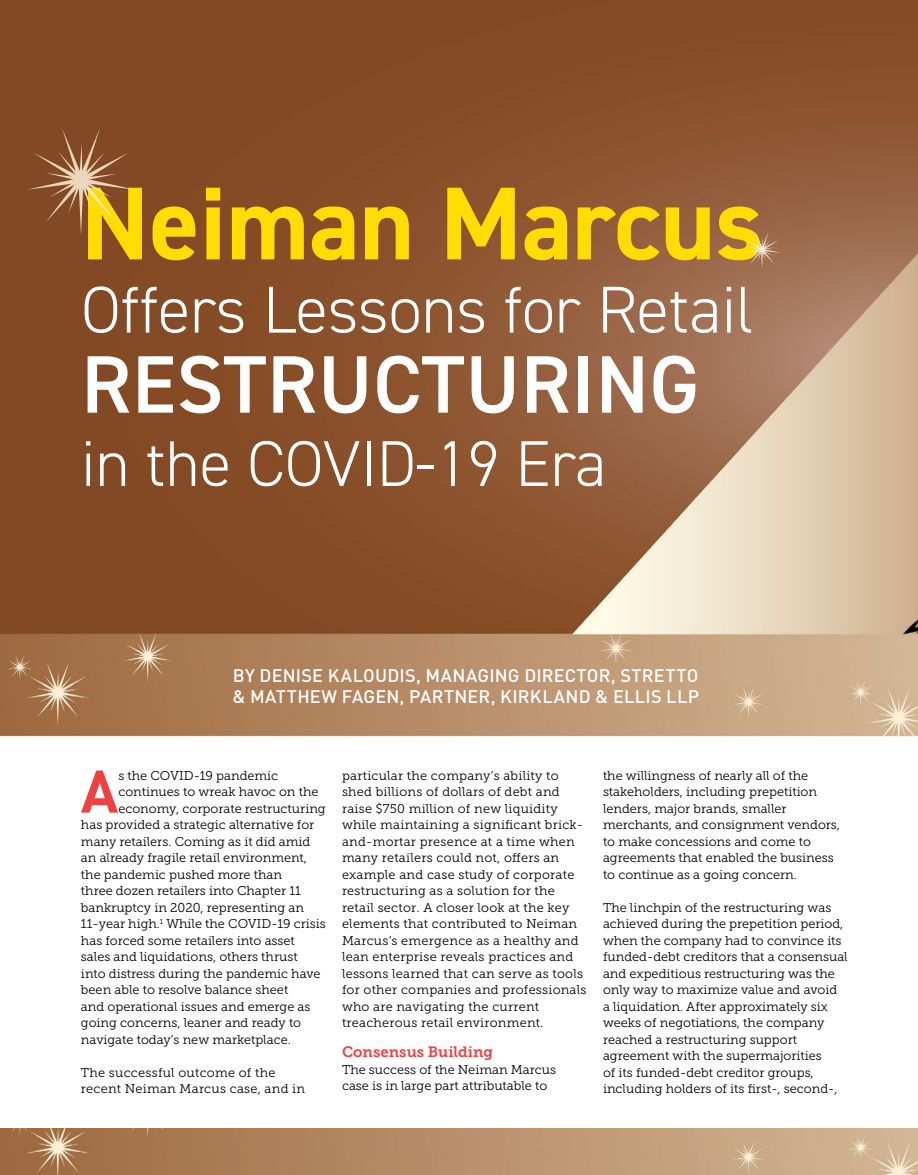
<style>
.page{position:relative;width:918px;height:1175px;background:#fff}
.page>*{position:absolute;margin:0;border:0;box-sizing:border-box;transform-origin:0 0}
.t1{font:700 103.8px "DIN2014";color:#fd0}
.t2{font:600 81.75px "DIN2014";letter-spacing:.01em;color:#fff}
.t3{font:300 66.45px "DIN2014";color:#fff}
.t4{font:300 64.65px "DIN2014";color:#fff}
.t5{font:700 59.1px "DINOT";color:#ef4144}
.t6{font:500 18px/21.6px "DINOT";letter-spacing:.015em;color:#fff}
.t7{font:15px "Museo Slab 700";color:#ef4144}
.t8{font:12.75px/16.5px "Museo Slab 300";color:#000}
.t9{font:12.75px/16.5px "Museo Slab 300";letter-spacing:.02em;color:#000}
</style>
<div class="page">
<img style="left:0;top:0;width:918px;height:736px">
<img style="left:0;top:1128px;width:918px;height:46px">
<svg style="left:27px;top:128px;width:108px;height:107px;background:#8f5a36"></svg>
<svg style="left:743px;top:231px;width:38px;height:38px"></svg>
<h1 class="t1" style="left:81px;top:154px;width:684px">Neiman Marcus</h1>
<h3 class="t3" style="left:81px;top:269px;width:675px">Offers Lessons for Retail</h3>
<h2 class="t2" style="left:81px;top:330px;width:619px">RESTRUCTURING</h2>
<h3 class="t4" style="left:81px;top:424px;width:527px">in the COVID-19 Era</h3>
<h3 class="t6" style="left:232px;top:664px;width:468px">BY DENISE KALOUDIS, MANAGING DIRECTOR, STRETTO &amp; MATTHEW FAGEN, PARTNER, KIRKLAND &amp; ELLIS LLP</h3>
<h3 class="t5" style="left:81px;top:752px;width:39px">A</h3>
<p class="t8" style="left:118px;top:767px;width:161px">s the COVID-19 pandemic</p>
<p class="t8" style="left:118px;top:783px;width:202px">continues to wreak havoc on the</p>
<p class="t8" style="left:118px;top:800px;width:209px">economy, corporate restructuring</p>
<p class="t8" style="left:81px;top:816px;width:235px">has provided a strategic alternative for</p>
<p class="t8" style="left:81px;top:833px;width:231px">many retailers. Coming as it did amid</p>
<p class="t8" style="left:81px;top:849px;width:228px">an already fragile retail environment,</p>
<p class="t8" style="left:81px;top:866px;width:202px">the pandemic pushed more than</p>
<p class="t8" style="left:81px;top:882px;width:221px">three dozen retailers into Chapter 11</p>
<p class="t8" style="left:81px;top:899px;width:224px">bankruptcy in 2020, representing an</p>
<p class="t8" style="left:81px;top:915px;width:246px">11-year high.<sup>1</sup> While the COVID-19 crisis</p>
<p class="t8" style="left:81px;top:932px;width:215px">has forced some retailers into asset</p>
<p class="t8" style="left:81px;top:948px;width:218px">sales and liquidations, others thrust</p>
<p class="t8" style="left:81px;top:965px;width:241px">into distress during the pandemic have</p>
<p class="t8" style="left:81px;top:981px;width:209px">been able to resolve balance sheet</p>
<p class="t8" style="left:81px;top:998px;width:231px">and operational issues and emerge as</p>
<p class="t8" style="left:81px;top:1014px;width:222px">going concerns, leaner and ready to</p>
<p class="t8" style="left:81px;top:1031px;width:211px">navigate today’s new marketplace.</p>
<p class="t9" style="left:81px;top:1064px;width:226px">The successful outcome of the recent Neiman Marcus case, and in</p>
<p class="t9" style="left:342px;top:767px;width:246px">particular the company’s ability to shed billions of dollars of debt and raise $750 million of new liquidity while maintaining a significant brick&shy;and-mortar presence at a time when many retailers could not, offers an example and case study of corporate restructuring as a solution for the retail sector. A closer look at the key elements that contributed to Neiman Marcus’s emergence as a healthy and lean enterprise reveals practices and lessons learned that can serve as tools for other companies and professionals who are navigating the current treacherous retail environment.</p>
<p class="t7" style="left:342px;top:1043px;width:153px">Consensus Building</p>
<p class="t8" style="left:342px;top:1061px;width:216px">The success of the Neiman Marcus case is in large part attributable to</p>
<p class="t8" style="left:603px;top:767px;width:239px">the willingness of nearly all of the stakeholders, including prepetition lenders, major brands, smaller merchants, and consignment vendors, to make concessions and come to agreements that enabled the business to continue as a going concern.</p>
<p class="t8" style="left:603px;top:899px;width:246px">The linchpin of the restructuring was achieved during the prepetition period, when the company had to convince its funded-debt creditors that a consensual and expeditious restructuring was the only way to maximize value and avoid<br>a liquidation. After approximately six weeks of negotiations, the company reached a restructuring support agreement with the supermajorities<br>of its funded-debt creditor groups, including holders of its first-, second-,</p>
</div>
